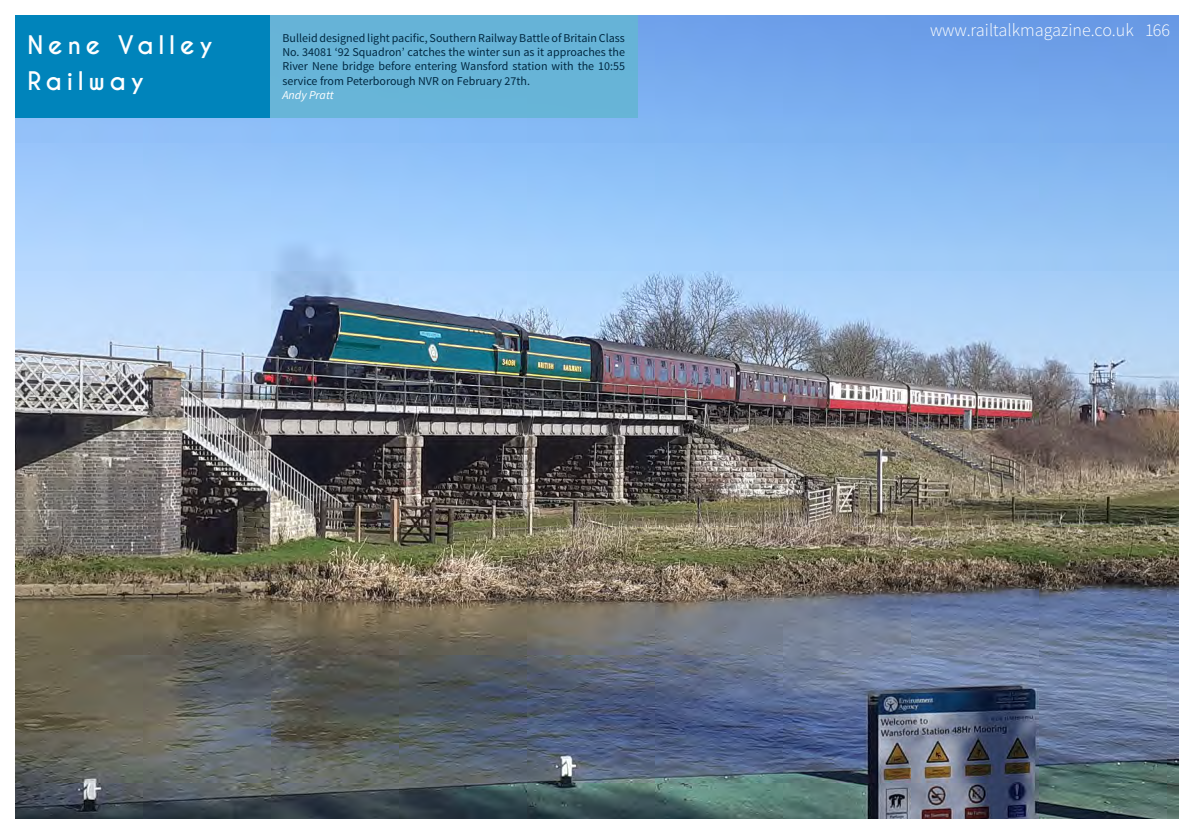
<style>
.page{position:relative;width:1194px;height:834px;background:#fff}
.page>*{position:absolute;margin:0;border:0;box-sizing:border-box;transform-origin:0 0}
.t1{font:700 24px/36px "Caviar Dreams";letter-spacing:.2em;color:#fff}
.t2{font:300 18px "Source Sans Pro";color:#fff}
.t3{font:12px/14.4px "Source Sans Pro";color:#002841;text-align:justify}
.t4{font:italic 12px "Source Sans Pro";color:#fff}
</style>
<div class="page">
<img style="left:15px;top:15px;width:1164px;height:804px">
<div style="left:15px;top:15px;width:255px;height:103px;background:#0084bb"></div>
<div style="left:270px;top:15px;width:368px;height:103px;background:#66b5d6"></div>
<h1 class="t1" style="left:28px;top:28px;width:187px">Nene Valley<br>Railway</h1>
<p class="t3" style="left:282px;top:31px;width:344px">Bulleid designed light pacific, Southern Railway Battle of Britain Class No. 34081 ‘92 Squadron’ catches the winter sun as it approaches the River Nene bridge before entering Wansford station with the 10:55 service from Peterborough NVR on February 27th.</p>
<p class="t4" style="left:282px;top:88px;width:53px">Andy Pratt</p>
<h2 class="t2" style="left:930px;top:19px;width:241px">www.railtalkmagazine.co.uk 166</h2>
</div>
